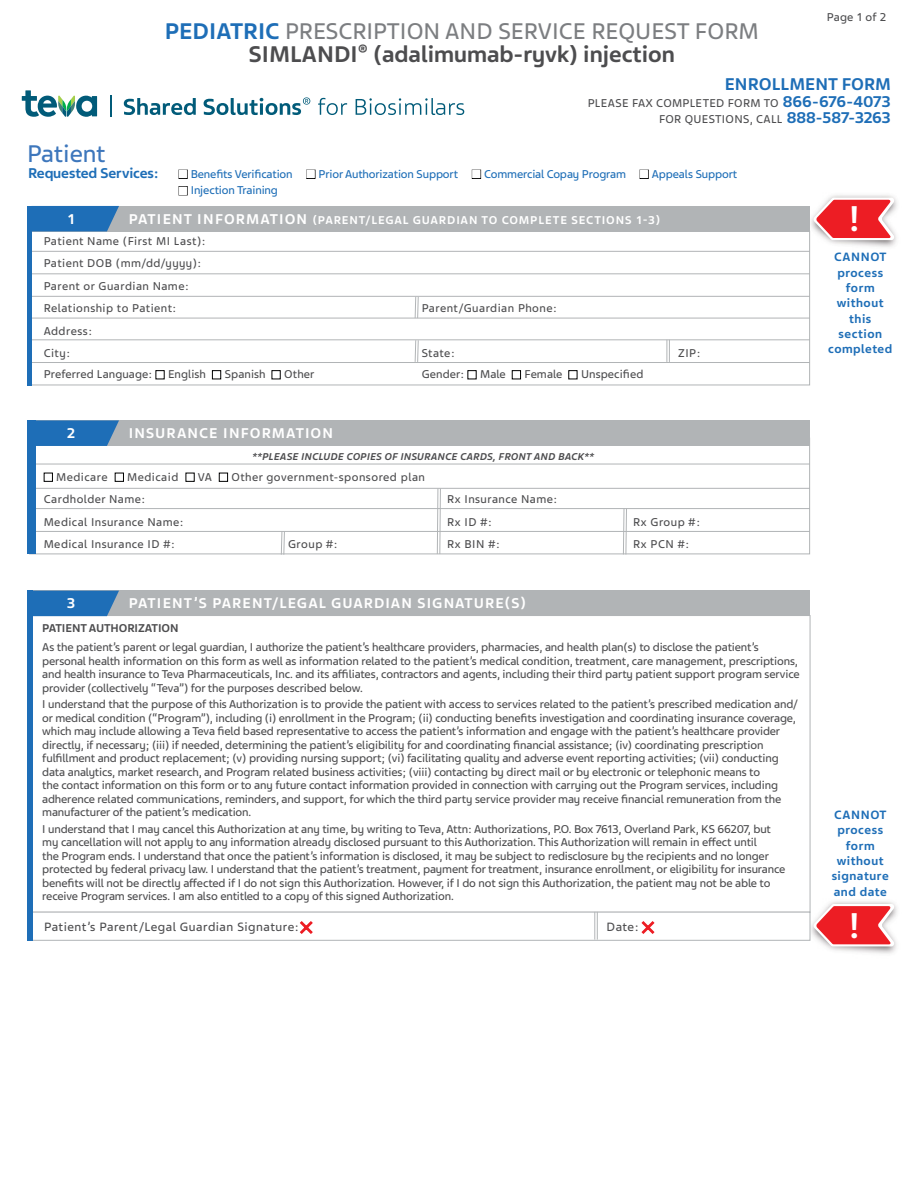
<style>
.page{position:relative;width:918px;height:1188px;background:#fff}
.page>*{position:absolute;margin:0;border:0;box-sizing:border-box;transform-origin:0 0}
.t1{font:700 36.75px "Teva Sans";color:#fff}
.t2{font:25.5px "Teva Sans";color:#3e77bc}
.t3{font:700 24px/23.4px "Teva Sans";color:#4d4d4f;text-align:center}
.t4{font:700 18px "Teva Sans";color:#1e6eb7}
.t5{font:700 15px "Teva Sans";letter-spacing:.07em;color:#fff}
.t6{font:15px "Teva Sans";letter-spacing:.07em;color:#fff}
.t7{font:700 15px "Teva Sans";letter-spacing:-.01em;color:#1e6eb7}
.t8{font:700 12.75px/15.3px "Teva Sans";letter-spacing:.04em;color:#1e6eb7;text-align:center}
.t9{font:12.75px "Teva Sans";letter-spacing:.04em;color:#4d4d4f}
.t10{font:12px/13.5px "Teva Sans";letter-spacing:-.01em;color:#4d4d4f}
.t11{font:12px "Teva Sans";letter-spacing:.04em;color:#4d4d4f}
.t12{font:12px "Teva Sans";letter-spacing:-.01em;color:#1e6eb7}
.t13{font:12px "Teva Sans";letter-spacing:.01em;color:#4d4d4f}
.t14{font:12px/16.5px "Teva Sans";letter-spacing:.025em;color:#4d4d4f;text-align:right}
.t15{font:700 12px "Teva Sans";letter-spacing:.07em;color:#fff}
.t16{font:700 12px "Teva Sans";letter-spacing:-.01em;color:#4d4d4f}
.t17{font:12px "Teva Sans";letter-spacing:.035em;color:#4d4d4f}
.t18{font:italic 700 10.5px "Teva Sans";letter-spacing:.02em;color:#4d4d4f}
.s1{color:#1e6eb7}
.s2{font-weight:400;color:#7c7e81}
.s3{font-weight:700;font-size:16.5px;color:#1e6eb7}
.s4{color:#000}
.s5{font-size:15px}
</style>
<div class="page">
<img style="left:810px;top:888px;width:87px;height:66px">
<svg style="left:813px;top:904px;width:82px;height:42px"></svg>
<img style="left:798px;top:195px;width:99px;height:56px">
<svg style="left:813px;top:198px;width:82px;height:42px"></svg>
<div style="left:29px;top:231px;width:781px;height:154px;border:1px solid #b1b4b6"></div>
<div style="left:32px;top:206px;width:778px;height:25px;background:#b1b4b6"></div>
<svg style="left:32px;top:206px;width:87px;height:25px;background:#2772b6"></svg>
<hr style="left:32px;top:251px;width:778px;height:1px;background:#b1b4b6">
<hr style="left:32px;top:273px;width:778px;height:1px;background:#b1b4b6">
<hr style="left:32px;top:296px;width:778px;height:1px;background:#b1b4b6">
<hr style="left:32px;top:318px;width:778px;height:1px;background:#b1b4b6">
<hr style="left:32px;top:339px;width:778px;height:1px;background:#b1b4b6">
<hr style="left:32px;top:362px;width:778px;height:1px;background:#b1b4b6">
<svg style="left:667px;top:340px;width:3px;height:22px"></svg>
<div style="left:27px;top:206px;width:5px;height:179px;background:#1e6eb7"></div>
<div style="left:29px;top:912px;width:781px;height:29px;background:#fff;border:1px solid #b1b4b6"></div>
<svg style="left:595px;top:912px;width:3px;height:28px"></svg>
<div style="left:32px;top:591px;width:778px;height:25px;background:#b1b4b6"></div>
<svg style="left:32px;top:591px;width:87px;height:25px;background:#2872b6"></svg>
<div style="left:27px;top:591px;width:5px;height:350px;background:#1e6eb7"></div>
<hr style="left:32px;top:488px;width:778px;height:1px;background:#b1b4b6">
<hr style="left:32px;top:508px;width:778px;height:1px;background:#b1b4b6">
<hr style="left:32px;top:531px;width:778px;height:1px;background:#b1b4b6">
<hr style="left:32px;top:464px;width:778px;height:1px;background:#b1b4b6">
<div style="left:32px;top:420px;width:778px;height:26px;background:#b1b4b6"></div>
<svg style="left:36px;top:420px;width:83px;height:26px;background:#2b74b6"></svg>
<div style="left:27px;top:420px;width:9px;height:134px;background:#1e6eb7"></div>
<svg style="left:415px;top:340px;width:4px;height:22px"></svg>
<svg style="left:415px;top:296px;width:4px;height:23px"></svg>
<svg style="left:437px;top:488px;width:4px;height:67px"></svg>
<svg style="left:281px;top:532px;width:4px;height:23px"></svg>
<svg style="left:623px;top:509px;width:4px;height:46px"></svg>
<svg style="left:22px;top:90px;width:75px;height:27px"></svg>
<svg style="left:124px;top:98px;width:72px;height:17px"></svg>
<svg style="left:204px;top:97px;width:106px;height:18px"></svg>
<svg style="left:318px;top:98px;width:29px;height:17px"></svg>
<svg style="left:356px;top:98px;width:108px;height:17px"></svg>
<svg style="left:111px;top:96px;width:1px;height:21px"></svg>
<p class="t3" style="left:165px;top:20px;width:596px"><span class="s1">PEDIATRIC</span> <span class="s2">PRESCRIPTION AND SERVICE REQUEST FORM<br></span>SIMLANDI<sup>®</sup> (adalimumab-ryvk) injection</p>
<p class="t10" style="left:827px;top:10px;width:61px">Page 1 of 2</p>
<p class="t2" style="left:27px;top:139px;width:80px">Patient</p>
<p class="t7" style="left:28px;top:164px;width:132px">Requested Services:</p>
<p class="t4" style="left:725px;top:74px;width:168px">ENROLLMENT FORM</p>
<p class="t14" style="left:588px;top:95px;width:305px">PLEASE FAX COMPLETED FORM TO <span class="s3">866-676-4073<br></span>FOR QUESTIONS, CALL <span class="s3">888-587-3263</span></p>
<p class="t12" style="left:179px;top:167px;width:560px"><span class="s4">■</span> Benefits Verification <span class="s4">■</span> Prior Authorization Support <span class="s4">■</span> Commercial Copay Program <span class="s4">■</span> Appeals Support</p>
<p class="t12" style="left:179px;top:183px;width:101px"><span class="s4">■</span> Injection Training</p>
<p class="t5" style="left:68px;top:210px;width:9px">1</p>
<p class="t15" style="left:129px;top:212px;width:533px"><span class="s5">PATIENT INFORMATION</span> (PARENT/LEGAL GUARDIAN TO COMPLETE SECTIONS 1-3)</p>
<p class="t11" style="left:44px;top:234px;width:163px">Patient Name (First MI Last):</p>
<p class="t11" style="left:44px;top:256px;width:159px">Patient DOB (mm/dd/yyyy):</p>
<p class="t11" style="left:44px;top:279px;width:147px">Parent or Guardian Name:</p>
<p class="t11" style="left:44px;top:301px;width:134px">Relationship to Patient:</p>
<p class="t11" style="left:422px;top:301px;width:137px">Parent/Guardian Phone:</p>
<p class="t17" style="left:44px;top:324px;width:50px">Address:</p>
<p class="t10" style="left:44px;top:347px;width:28px">City:</p>
<p class="t10" style="left:422px;top:347px;width:35px">State:</p>
<p class="t10" style="left:678px;top:347px;width:24px">ZIP:</p>
<p class="t13" style="left:44px;top:367px;width:272px">Preferred Language: <span class="s4">■</span> English <span class="s4">■</span> Spanish <span class="s4">■</span> Other</p>
<p class="t13" style="left:422px;top:367px;width:223px">Gender: <span class="s4">■</span> Male <span class="s4">■</span> Female <span class="s4">■</span> Unspecified</p>
<p class="t5" style="left:67px;top:424px;width:10px">2</p>
<p class="t5" style="left:129px;top:424px;width:206px">INSURANCE INFORMATION</p>
<p class="t18" style="left:252px;top:450px;width:343px">**PLEASE INCLUDE COPIES OF INSURANCE CARDS, FRONT AND BACK**</p>
<p class="t11" style="left:44px;top:470px;width:383px"><span class="s4">■</span> Medicare <span class="s4">■</span> Medicaid <span class="s4">■</span> VA <span class="s4">■</span> Other government-sponsored plan</p>
<p class="t11" style="left:44px;top:492px;width:103px">Cardholder Name:</p>
<p class="t11" style="left:447px;top:492px;width:112px">Rx Insurance Name:</p>
<p class="t11" style="left:44px;top:515px;width:142px">Medical Insurance Name:</p>
<p class="t10" style="left:447px;top:515px;width:46px">Rx ID #:</p>
<p class="t10" style="left:633px;top:515px;width:68px">Rx Group #:</p>
<p class="t11" style="left:44px;top:537px;width:133px">Medical Insurance ID #:</p>
<p class="t10" style="left:288px;top:538px;width:51px">Group #:</p>
<p class="t10" style="left:447px;top:538px;width:54px">Rx BIN #:</p>
<p class="t10" style="left:633px;top:538px;width:57px">Rx PCN #:</p>
<p class="t5" style="left:67px;top:594px;width:10px">3</p>
<p class="t5" style="left:129px;top:594px;width:399px">PATIENT’S PARENT/LEGAL GUARDIAN SIGNATURE(S)</p>
<p class="t6" style="left:40px;top:597px;width:191px">PATIENT AUTHORIZATION</p>
<p class="t16" style="left:42px;top:620px;width:138px">PATIENT AUTHORIZATION</p>
<p class="t10" style="left:42px;top:640px;width:759px">As the patient’s parent or legal guardian, I authorize the patient’s healthcare providers, pharmacies, and health plan(s) to disclose the patient’s personal health information on this form as well as information related to the patient’s medical condition, treatment, care management, prescriptions, and health insurance to Teva Pharmaceuticals, Inc. and its affiliates, contractors and agents, including their third party patient support program service provider (collectively “Teva”) for the purposes described below.</p>
<p class="t10" style="left:42px;top:698px;width:757px">I understand that the purpose of this Authorization is to provide the patient with access to services related to the patient’s prescribed medication and/ or medical condition (“Program”), including (i) enrollment in the Program; (ii) conducting benefits investigation and coordinating insurance coverage, which may include allowing a Teva field based representative to access the patient’s information and engage with the patient’s healthcare provider directly, if necessary; (iii) if needed, determining the patient’s eligibility for and coordinating financial assistance; (iv) coordinating prescription fulfillment and product replacement; (v) providing nursing support; (vi) facilitating quality and adverse event reporting activities; (vii) conducting data analytics, market research, and Program related business activities; (viii) contacting by direct mail or by electronic or telephonic means to<br>the contact information on this form or to any future contact information provided in connection with carrying out the Program services, including adherence related communications, reminders, and support, for which the third party service provider may receive financial remuneration from the manufacturer of the patient’s medication.</p>
<p class="t10" style="left:42px;top:822px;width:745px">I understand that I may cancel this Authorization at any time, by writing to Teva, Attn: Authorizations, P.O. Box 7613, Overland Park, KS 66207, but my cancellation will not apply to any information already disclosed pursuant to this Authorization. This Authorization will remain in effect until<br>the Program ends. I understand that once the patient’s information is disclosed, it may be subject to redisclosure by the recipients and no longer protected by federal privacy law. I understand that the patient’s treatment, payment for treatment, insurance enrollment, or eligibility for insurance benefits will not be directly affected if I do not sign this Authorization. However, if I do not sign this Authorization, the patient may not be able to receive Program services. I am also entitled to a copy of this signed Authorization.</p>
<p class="t9" style="left:44px;top:919px;width:256px">Patient’s Parent/Legal Guardian Signature:</p>
<p class="t9" style="left:607px;top:919px;width:34px">Date:</p>
<p class="t1" style="left:848px;top:197px;width:13px">!</p>
<p class="t8" style="left:828px;top:250px;width:66px">CANNOT process form without this section completed</p>
<p class="t8" style="left:832px;top:807px;width:58px">CANNOT process form without signature and date</p>
<p class="t1" style="left:848px;top:903px;width:13px">!</p>
</div>
